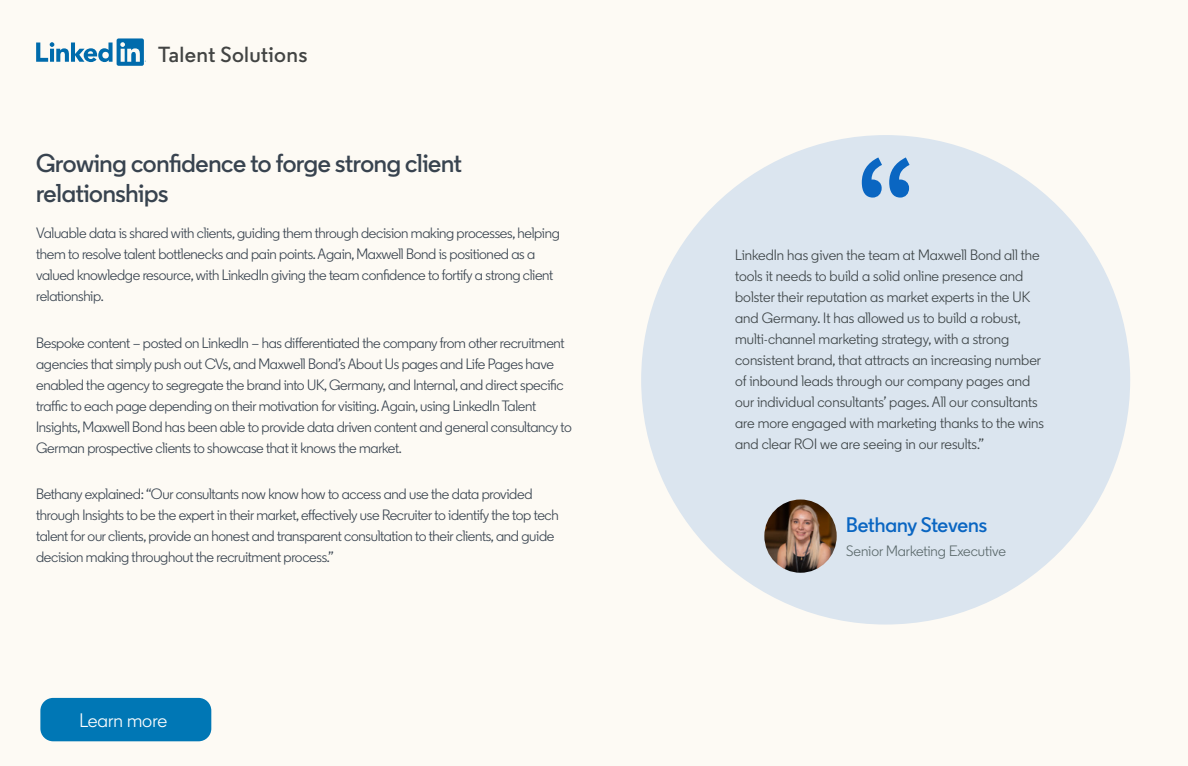
<style>
.page{position:relative;width:1188px;height:766px;background:#fff}
.page>*{position:absolute;margin:0;border:0;box-sizing:border-box;transform-origin:0 0}
.t1{font:600 25.8px/30px "Community";letter-spacing:-.01em;color:#38434f}
.t2{font:600 21.75px "LKN Sans";letter-spacing:.015em;color:#434647}
.t3{font:600 21px "Community";letter-spacing:-.005em;color:#0a66c2}
.t4{font:19.5px "Community";color:#fff}
.t5{font:15px/21px "Community";letter-spacing:-.02em;color:#38434f}
.t6{font:15px/21px "Community";color:#3c4345}
.t7{font:15px "Community";color:#5b696b}
</style>
<div class="page">
<div style="left:0;top:0;width:1188px;height:765px;background:#fdfaf4"></div>
<svg style="left:36px;top:38px;width:110px;height:28px"></svg>
<div style="left:641px;top:135px;width:489px;height:489px;background:#dbe5ef;border-radius:50%"></div>
<svg style="left:862px;top:157px;width:48px;height:40px"></svg>
<img style="left:764px;top:499px;width:73px;height:73px;border-radius:36px">
<div style="left:40px;top:697px;width:171px;height:44px;background:#0077b5;border-radius:13px"></div>
<h2 class="t2" style="left:158px;top:40px;width:151px">Talent Solutions</h2>
<h1 class="t1" style="left:36px;top:148px;width:427px">Growing confidence to forge strong client relationships</h1>
<p class="t5" style="left:36px;top:222px;width:525px">Valuable data is shared with clients, guiding them through decision making processes, helping them to resolve talent bottlenecks and pain points. Again, Maxwell Bond is positioned as a valued knowledge resource, with LinkedIn giving the team confidence to fortify a strong client relationship.</p>
<p class="t5" style="left:36px;top:332px;width:537px">Bespoke content – posted on LinkedIn – has differentiated the company from other recruitment agencies that simply push out CVs, and Maxwell Bond’s About Us pages and Life Pages have enabled the agency to segregate the brand into UK, Germany, and Internal, and direct specific traffic to each page depending on their motivation for visiting. Again, using LinkedIn Talent Insights, Maxwell Bond has been able to provide data driven content and general consultancy to German prospective clients to showcase that it knows the market.</p>
<p class="t5" style="left:36px;top:483px;width:524px">Bethany explained: “Our consultants now know how to access and use the data provided through Insights to be the expert in their market, effectively use Recruiter to identify the top tech talent for our clients, provide an honest and transparent consultation to their clients, and guide decision making throughout the recruitment process.”</p>
<h3 class="t4" style="left:79px;top:708px;width:89px">Learn more</h3>
<p class="t6" style="left:735px;top:244px;width:310px">LinkedIn has given the team at Maxwell Bond all the tools it needs to build a solid online presence and bolster their reputation as market experts in the UK and Germany. It has allowed us to build a robust, multi-channel marketing strategy, with a strong consistent brand, that attracts an increasing number of inbound leads through our company pages and our individual consultants’ pages. All our consultants are more engaged with marketing thanks to the wins and clear ROI we are seeing in our results.”</p>
<h3 class="t3" style="left:846px;top:512px;width:143px">Bethany Stevens</h3>
<p class="t7" style="left:846px;top:542px;width:161px">Senior Marketing Executive</p>
</div>
